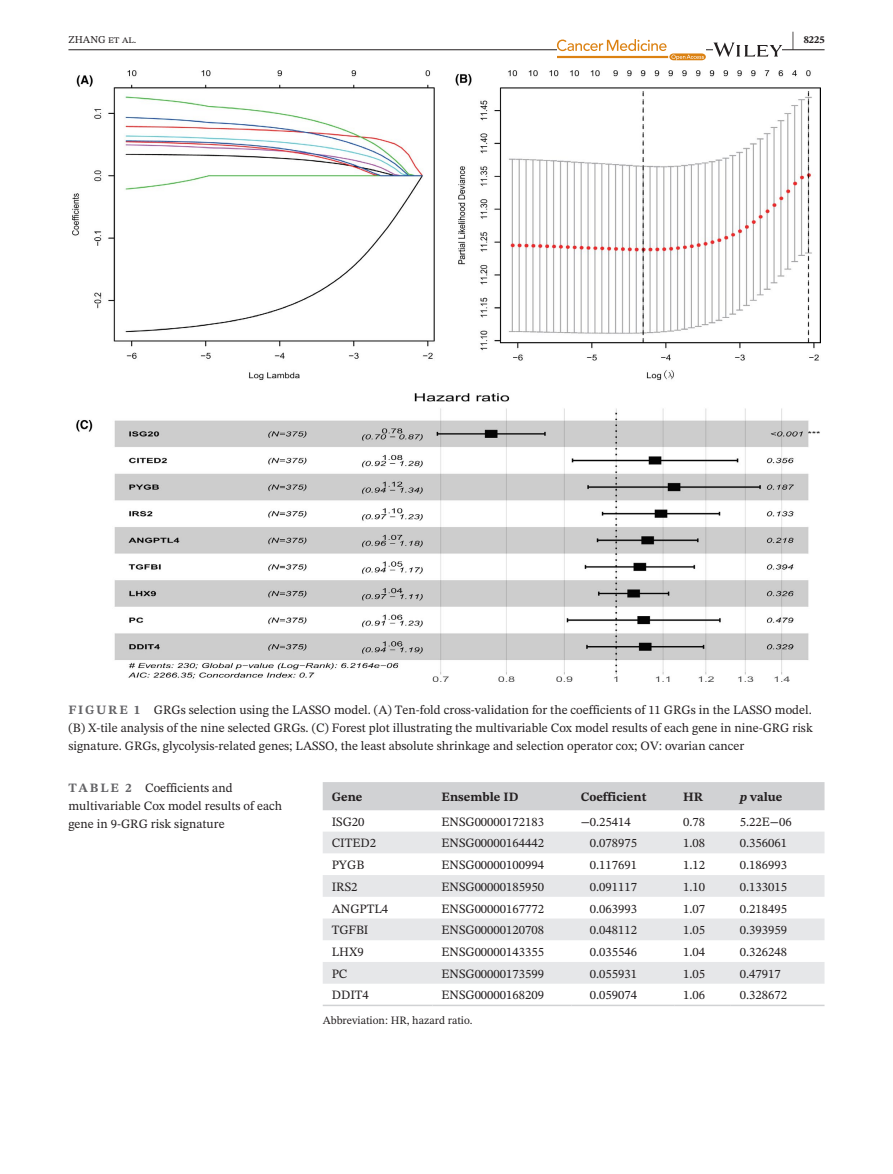
<style>
.page{position:relative;width:893px;height:1174px;background:#fff}
.page>*{position:absolute;margin:0;border:0;box-sizing:border-box;transform-origin:0 0}
.t1{font:700 21px "STIX Two Text";color:#231f20;scale:.42 1}
.t2{font:12.75px/18px "STIX Two Text";color:#231f20;text-align:justify}
.t3{font:700 12.75px "STIX Two Text";color:#231f20}
.t4{font:11.25px "STIX Two Text";color:#231f20}
.t5{font:10.5px "STIX Two Text";color:#231f20}
.t6{font:700 10.5px "STIX Two Text";color:#231f20}
.s1{font-weight:700;color:#636366}
.s2{font-style:italic}
</style>
<div class="page">
<hr style="left:68px;top:49px;width:756px;height:1px;background:#231f20">
<svg style="left:557px;top:39px;width:149px;height:21px"></svg>
<svg style="left:713px;top:43px;width:69px;height:14px"></svg>
<img style="left:72px;top:70px;width:749px;height:611px">
<div style="left:323px;top:782px;width:501px;height:28px;background:#d1d2d4"></div>
<svg style="left:323px;top:832px;width:501px;height:151px;fill:#e6e7e9"></svg>
<hr style="left:323px;top:1004px;width:110px;height:2px;background:#d1d2d4">
<hr style="left:433px;top:1004px;width:139px;height:2px;background:#d1d2d4">
<hr style="left:572px;top:1004px;width:102px;height:2px;background:#d1d2d4">
<hr style="left:674px;top:1004px;width:57px;height:2px;background:#d1d2d4">
<hr style="left:731px;top:1004px;width:93px;height:2px;background:#d1d2d4">
<h1 class="t1" style="left:792px;top:24px;width:8px">|</h1>
<p class="t5" style="left:68px;top:32px;width:69px">ZHANG et al.</p>
<p class="t6" style="left:804px;top:32px;width:22px">8225</p>
<p class="t2" style="left:68px;top:700px;width:746px"><span class="s1">FIGURE 1</span> GRGs selection using the LASSO model. (A) Ten-fold cross-validation for the coefficients of 11 GRGs in the LASSO model. (B) X-tile analysis of the nine selected GRGs. (C) Forest plot illustrating the multivariable Cox model results of each gene in nine-GRG risk signature. GRGs, glycolysis-related genes; LASSO, the least absolute shrinkage and selection operator cox; OV: ovarian cancer</p>
<p class="t3" style="left:332px;top:787px;width:32px">Gene</p>
<p class="t3" style="left:442px;top:787px;width:78px">Ensemble ID</p>
<p class="t3" style="left:581px;top:787px;width:67px">Coefficient</p>
<p class="t3" style="left:683px;top:787px;width:22px">HR</p>
<p class="t3" style="left:740px;top:787px;width:44px"><span class="s2">p</span> value</p>
<p class="t2" style="left:332px;top:812px;width:34px">ISG20</p>
<p class="t2" style="left:442px;top:812px;width:104px">ENSG00000172183</p>
<p class="t2" style="left:581px;top:812px;width:52px">−0.25414</p>
<p class="t2" style="left:683px;top:812px;width:24px">0.78</p>
<p class="t2" style="left:740px;top:812px;width:53px">5.22E−06</p>
<p class="t2" style="left:332px;top:834px;width:46px">CITED2</p>
<p class="t2" style="left:442px;top:834px;width:104px">ENSG00000164442</p>
<p class="t2" style="left:590px;top:834px;width:49px">0.078975</p>
<p class="t2" style="left:683px;top:834px;width:24px">1.08</p>
<p class="t2" style="left:740px;top:834px;width:49px">0.356061</p>
<p class="t2" style="left:332px;top:855px;width:34px">PYGB</p>
<p class="t2" style="left:442px;top:855px;width:104px">ENSG00000100994</p>
<p class="t2" style="left:590px;top:855px;width:49px">0.117691</p>
<p class="t2" style="left:683px;top:855px;width:24px">1.12</p>
<p class="t2" style="left:740px;top:855px;width:49px">0.186993</p>
<p class="t2" style="left:332px;top:877px;width:27px">IRS2</p>
<p class="t2" style="left:442px;top:877px;width:104px">ENSG00000185950</p>
<p class="t2" style="left:590px;top:877px;width:49px">0.091117</p>
<p class="t2" style="left:683px;top:877px;width:24px">1.10</p>
<p class="t2" style="left:740px;top:877px;width:49px">0.133015</p>
<p class="t2" style="left:332px;top:899px;width:58px">ANGPTL4</p>
<p class="t2" style="left:442px;top:899px;width:104px">ENSG00000167772</p>
<p class="t2" style="left:590px;top:899px;width:49px">0.063993</p>
<p class="t2" style="left:683px;top:899px;width:24px">1.07</p>
<p class="t2" style="left:740px;top:899px;width:49px">0.218495</p>
<p class="t2" style="left:332px;top:921px;width:38px">TGFBI</p>
<p class="t2" style="left:442px;top:921px;width:104px">ENSG00000120708</p>
<p class="t2" style="left:590px;top:921px;width:49px">0.048112</p>
<p class="t2" style="left:683px;top:921px;width:24px">1.05</p>
<p class="t2" style="left:740px;top:921px;width:49px">0.393959</p>
<p class="t2" style="left:332px;top:942px;width:34px">LHX9</p>
<p class="t2" style="left:442px;top:942px;width:104px">ENSG00000143355</p>
<p class="t2" style="left:590px;top:942px;width:49px">0.035546</p>
<p class="t2" style="left:683px;top:942px;width:24px">1.04</p>
<p class="t2" style="left:740px;top:942px;width:49px">0.326248</p>
<p class="t2" style="left:332px;top:964px;width:17px">PC</p>
<p class="t2" style="left:442px;top:964px;width:104px">ENSG00000173599</p>
<p class="t2" style="left:590px;top:964px;width:49px">0.055931</p>
<p class="t2" style="left:683px;top:964px;width:24px">1.05</p>
<p class="t2" style="left:740px;top:964px;width:43px">0.47917</p>
<p class="t2" style="left:332px;top:986px;width:39px">DDIT4</p>
<p class="t2" style="left:442px;top:986px;width:104px">ENSG00000168209</p>
<p class="t2" style="left:590px;top:986px;width:49px">0.059074</p>
<p class="t2" style="left:683px;top:986px;width:24px">1.06</p>
<p class="t2" style="left:740px;top:986px;width:49px">0.328672</p>
<p class="t4" style="left:323px;top:1012px;width:151px">Abbreviation: HR, hazard ratio.</p>
<p class="t2" style="left:68px;top:778px;width:215px;text-align:left"><span class="s1">TABLE 2</span> Coefficients and multivariable Cox model results of each gene in 9-GRG risk signature</p>
</div>
